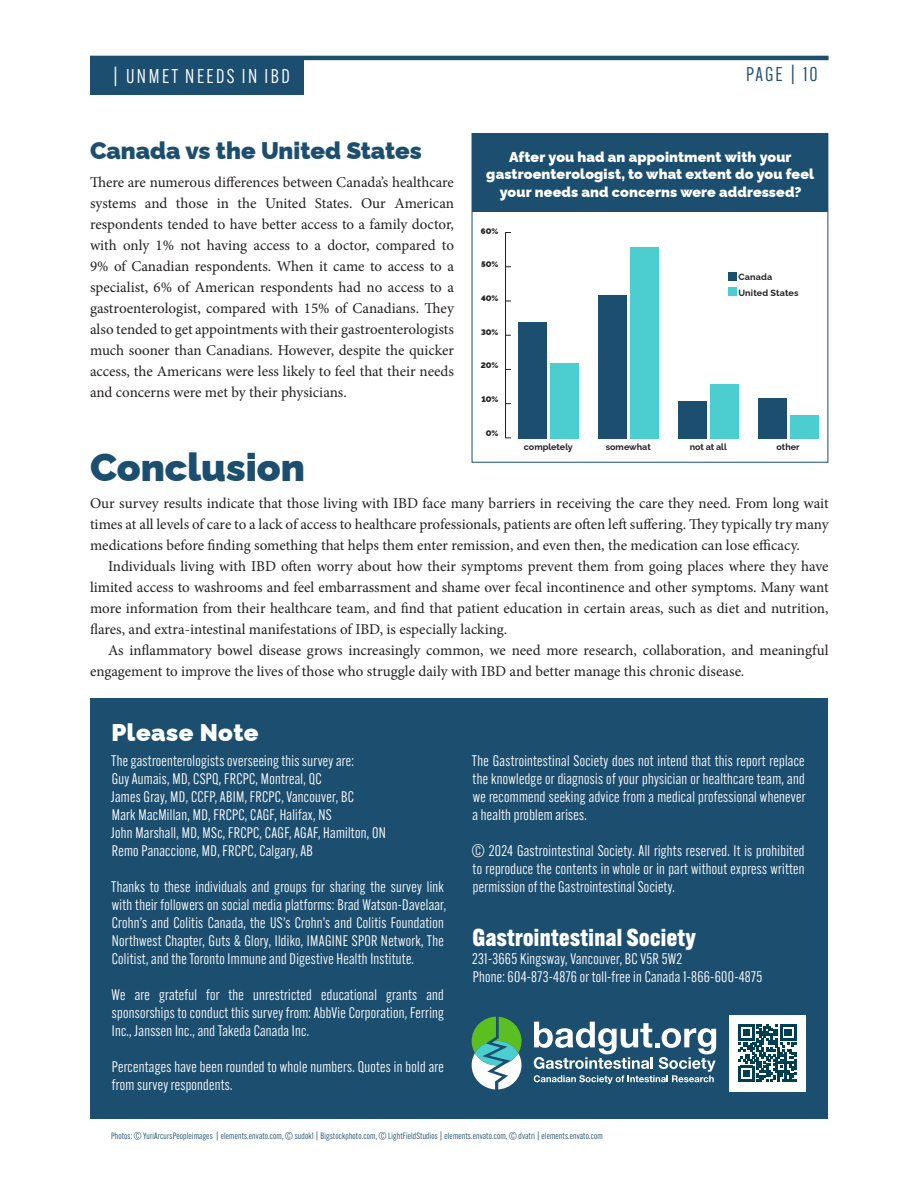
<style>
.page{position:relative;width:918px;height:1188px;background:#fff}
.page>*{position:absolute;margin:0;border:0;box-sizing:border-box;transform-origin:0 0}
.Header_01{font:900 39px "Raleway";color:#1c4e6f}
.Body_02_no_indent{font:900 24.15px "Raleway";letter-spacing:.02em;color:#fff}
.Body_02_no_indent-2{font:800 24px "Alternate Gothic ATF";letter-spacing:.02em;color:#fff}
.Header_02{font:900 24px "Raleway";color:#1c4e6f}
.t1{font:19.5px "Alternate Gothic ATF";letter-spacing:.125em;color:#fff}
.t2{font:19.5px "Alternate Gothic ATF";letter-spacing:.1em;color:#1c4e6f}
.Body_02_no_indent-3{font:15px/18px "Alternate Gothic ATF";letter-spacing:.02em;color:#fff;text-align:justify}
.Body_02_no_indent-4{font:15px/21px "Minion Pro";color:#231f20;text-align:justify}
.Body_01{font:15px/21px "Minion Pro";letter-spacing:-.005em;color:#231f20;text-align:justify}
.subhead{font:900 14.25px/17.7px "Raleway";letter-spacing:.01em;color:#fff;text-align:center}
.Body_02_no_indent-5{font:9px "Alternate Gothic ATF";letter-spacing:.02em;color:#1c4e6f}
.notes___captions{font:700 9px "Raleway";letter-spacing:.005em;color:#231f20}
.notes_header{font:900 8.1px "Raleway";letter-spacing:.005em;color:#231f20}
</style>
<div class="page">
<div style="left:90px;top:698px;width:738px;height:421px;background:#1c4e6f"></div>
<div style="left:550px;top:364px;width:28px;height:75px;background:#4cced1"></div>
<div style="left:630px;top:247px;width:28px;height:192px;background:#4cced1"></div>
<div style="left:710px;top:384px;width:28px;height:55px;background:#4cced1"></div>
<div style="left:790px;top:415px;width:28px;height:24px;background:#4cced1"></div>
<div style="left:518px;top:322px;width:28px;height:117px;background:#1c4e6f"></div>
<div style="left:598px;top:295px;width:28px;height:144px;background:#1c4e6f"></div>
<div style="left:678px;top:401px;width:28px;height:38px;background:#1c4e6f"></div>
<div style="left:758px;top:398px;width:28px;height:41px;background:#1c4e6f"></div>
<div style="left:472px;top:133px;width:356px;height:79px;background:#1c4e6f"></div>
<hr style="left:505px;top:233px;width:1px;height:205px;background:#231f20">
<div style="left:728px;top:272px;width:8px;height:8px;background:#1c4e6f"></div>
<div style="left:728px;top:287px;width:8px;height:9px;background:#4cced1"></div>
<div style="left:472px;top:133px;width:356px;height:329px;border:1px solid #1c4e6f"></div>
<div style="left:729px;top:1015px;width:77px;height:76px;background:#fff"></div>
<svg style="left:738px;top:1024px;width:58px;height:58px"></svg>
<svg style="left:534px;top:1022px;width:182px;height:62px"></svg>
<svg style="left:472px;top:1017px;width:50px;height:72px"></svg>
<hr style="left:90px;top:56px;width:739px;height:4px;background:#1c4e6f">
<div style="left:90px;top:57px;width:214px;height:37px;background:#1c4e6f"></div>
<h3 class="t1" style="left:112px;top:64px;width:179px">| UNMET NEEDS IN IBD</h3>
<h3 class="t2" style="left:746px;top:63px;width:73px">PAGE | 10</h3>
<p class="Header_02" style="left:90px;top:131px;width:333px">Canada vs the United States</p>
<p class="Body_02_no_indent-4" style="left:90px;top:172px;width:366px">There are numerous differences between Canada’s healthcare systems and those in the United States. Our American respondents tended to have better access to a family doctor, with only 1% not having access to a doctor, compared to 9% of Canadian respondents. When it came to access to a specialist, 6% of American respondents had no access to a gastroenterologist, compared with 15% of Canadians. They also tended to get appointments with their gastroenterologists much sooner than Canadians. However, despite the quicker access, the Americans were less likely to feel that their needs and concerns were met by their physicians.</p>
<h2 class="subhead" style="left:486px;top:146px;width:330px">After you had an appointment with your gastroenterologist, to what extent do you feel your needs and concerns were addressed?</h2>
<h2 class="notes_header" style="left:481px;top:224px;width:19px">60%</h2>
<h2 class="notes_header" style="left:481px;top:258px;width:19px">50%</h2>
<h2 class="notes_header" style="left:481px;top:292px;width:19px">40%</h2>
<h2 class="notes_header" style="left:481px;top:325px;width:19px">30%</h2>
<h2 class="notes_header" style="left:481px;top:359px;width:19px">20%</h2>
<h2 class="notes_header" style="left:481px;top:393px;width:19px">10%</h2>
<h2 class="notes_header" style="left:486px;top:426px;width:14px">0%</h2>
<p class="notes___captions" style="left:738px;top:270px;width:35px">Canada</p>
<p class="notes___captions" style="left:738px;top:285px;width:62px">United States</p>
<p class="notes___captions" style="left:524px;top:440px;width:51px">completely</p>
<p class="notes___captions" style="left:606px;top:440px;width:47px">somewhat</p>
<p class="notes___captions" style="left:690px;top:440px;width:39px">not at all</p>
<p class="notes___captions" style="left:777px;top:440px;width:25px">other</p>
<p class="Header_01" style="left:90px;top:436px;width:217px">Conclusion</p>
<p class="Body_02_no_indent-4" style="left:90px;top:493px;width:740px">Our survey results indicate that those living with IBD face many barriers in receiving the care they need. From long wait times at all levels of care to a lack of access to healthcare professionals, patients are often left suffering. They typically try many medications before finding something that helps them enter remission, and even then, the medication can lose efficacy.</p>
<p class="Body_01" style="left:90px;top:556px;width:740px;text-indent:18px">Individuals living with IBD often worry about how their symptoms prevent them from going places where they have limited access to washrooms and feel embarrassment and shame over fecal incontinence and other symptoms. Many want more information from their healthcare team, and find that patient education in certain areas, such as diet and nutrition, flares, and extra-intestinal manifestations of IBD, is especially lacking.</p>
<p class="Body_01" style="left:90px;top:640px;width:740px;text-indent:18px">As inflammatory bowel disease grows increasingly common, we need more research, collaboration, and meaningful engagement to improve the lives of those who struggle daily with IBD and better manage this chronic disease.</p>
<p class="Body_02_no_indent" style="left:111px;top:713px;width:149px">Please Note</p>
<p class="Body_02_no_indent-3" style="left:111px;top:752px;width:244px">The gastroenterologists overseeing this survey are:</p>
<p class="Body_02_no_indent-3" style="left:112px;top:770px;width:211px">Guy Aumais, MD, CSPQ, FRCPC, Montreal, QC</p>
<p class="Body_02_no_indent-3" style="left:111px;top:788px;width:244px">James Gray, MD, CCFP, ABIM, FRCPC, Vancouver, BC</p>
<p class="Body_02_no_indent-3" style="left:112px;top:806px;width:221px">Mark MacMillan, MD, FRCPC, CAGF, Halifax, NS</p>
<p class="Body_02_no_indent-3" style="left:111px;top:824px;width:276px">John Marshall, MD, MSc, FRCPC, CAGF, AGAF, Hamilton, ON</p>
<p class="Body_02_no_indent-3" style="left:112px;top:842px;width:202px">Remo Panaccione, MD, FRCPC, Calgary, AB</p>
<p class="Body_02_no_indent-3" style="left:111px;top:878px;width:337px;text-align:left">Thanks to these individuals and groups for sharing the survey link with their followers on social media platforms: Brad Watson-Davelaar, Crohn’s and Colitis Canada, the US’s Crohn’s and Colitis Foundation Northwest Chapter, Guts &amp; Glory, Ildiko, IMAGINE SPOR Network, The Colitist, and the Toronto Immune and Digestive Health Institute.</p>
<p class="Body_02_no_indent-3" style="left:112px;top:986px;width:334px">We are grateful for the unrestricted educational grants and sponsorships to conduct this survey from: AbbVie Corporation, Ferring Inc., Janssen Inc., and Takeda Canada Inc.</p>
<p class="Body_02_no_indent-3" style="left:112px;top:1058px;width:333px">Percentages have been rounded to whole numbers. Quotes in bold are from survey respondents.</p>
<p class="Body_02_no_indent-3" style="left:472px;top:752px;width:335px">The Gastrointestinal Society does not intend that this report replace the knowledge or diagnosis of your physician or healthcare team, and we recommend seeking advice from a medical professional whenever a health problem arises.</p>
<p class="Body_02_no_indent-3" style="left:472px;top:842px;width:334px">© 2024 Gastrointestinal Society. All rights reserved. It is prohibited to reproduce the contents in whole or in part without express written permission of the Gastrointestinal Society.</p>
<p class="Body_02_no_indent-2" style="left:473px;top:923px;width:225px">Gastrointestinal Society</p>
<p class="Body_02_no_indent-3" style="left:472px;top:950px;width:212px">231-3665 Kingsway, Vancouver, BC V5R 5W2</p>
<p class="Body_02_no_indent-3" style="left:473px;top:968px;width:291px">Phone: 604-873-4876 or toll-free in Canada 1-866-600-4875</p>
<p class="Body_02_no_indent-5" style="left:111px;top:1130px;width:493px">Photos: © YuriArcursPeopleimages | elements.envato.com, © sudok1 | Bigstockphoto.com, © LightFieldStudios | elements.envato.com, © dvatri | elements.envato.com</p>
</div>
